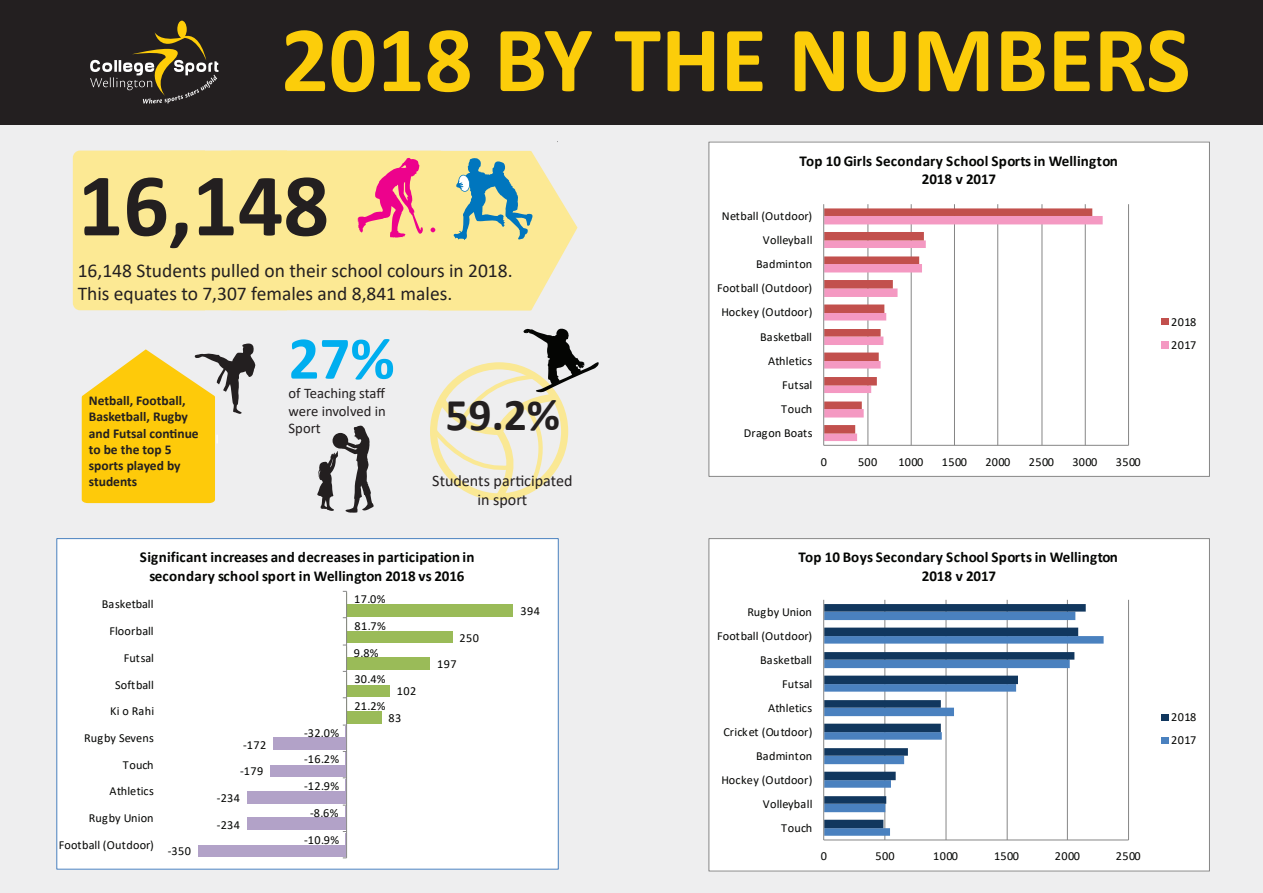
<style>
.page{position:relative;width:1263px;height:893px;background:#eeeeef}
.page>*{position:absolute;margin:0;border:0;box-sizing:border-box;transform-origin:0 0}
.t1{font:700 94.5px "Calibri";color:#fccd0a}
.t2{font:700 90px "Calibri";color:#231f20}
.t3{font:700 60.9px "Calibri";color:#00aeef}
.t4{font:700 45.6px "Calibri";color:#231f20}
.t5{font:19.5px/23.4px "Calibri";color:#231f20}
.t6{font:16.05px/19.4px "Calibri";color:#231f20;text-align:center}
.t7{font:700 15px/18.9px "Calibri";letter-spacing:.005em;color:#040503;text-align:center}
.t8{font:14.55px/17.5px "Calibri";color:#231f20;text-align:justify}
.t9{font:700 13.5px/16.2px "Calibri";color:#231f20}
.t10{font:12.3px/26.7px "Calibri";letter-spacing:.015em;color:#040503}
</style>
<div class="page">
<div style="left:0;top:0;width:1263px;height:124px;background:#231f20"></div>
<svg style="left:90px;top:21px;width:128px;height:83px"></svg>
<svg style="left:82px;top:343px;width:174px;height:160px"></svg>
<svg style="left:430px;top:329px;width:169px;height:171px"></svg>
<svg style="left:286px;top:151px;width:291px;height:160px;background:#fae99b"></svg>
<svg style="left:555px;top:151px;width:3px;height:37px"></svg>
<svg style="left:453px;top:158px;width:80px;height:82px;background:#a3c0a4"></svg>
<svg style="left:358px;top:157px;width:65px;height:80px;background:#f69591"></svg>
<svg style="left:431px;top:228px;width:4px;height:4px"></svg>
<div style="left:73px;top:151px;width:213px;height:160px;background:#fce994"></div>
<div style="left:558px;top:138px;width:73px;height:57px;background:#eeeeef"></div>
<svg style="left:317px;top:426px;width:57px;height:87px"></svg>
<div style="left:709px;top:142px;width:500px;height:335px;background:#fff"></div>
<hr style="left:867px;top:204px;width:1px;height:241px;background:#868686">
<hr style="left:911px;top:204px;width:1px;height:241px;background:#868686">
<hr style="left:954px;top:204px;width:1px;height:241px;background:#868686">
<hr style="left:997px;top:204px;width:1px;height:241px;background:#868686">
<hr style="left:1041px;top:204px;width:1px;height:241px;background:#868686">
<hr style="left:1085px;top:204px;width:1px;height:241px;background:#868686">
<hr style="left:1128px;top:204px;width:1px;height:241px;background:#868686">
<svg style="left:824px;top:216px;width:279px;height:225px"></svg>
<svg style="left:824px;top:208px;width:268px;height:226px"></svg>
<hr style="left:824px;top:445px;width:304px;height:1px;background:#868686">
<hr style="left:823px;top:204px;width:1px;height:241px;background:#868686">
<div style="left:1161px;top:319px;width:7px;height:6px;background:#c2504d"></div>
<div style="left:1161px;top:341px;width:7px;height:8px;background:#f499c2"></div>
<div style="left:709px;top:538px;width:500px;height:333px;background:#fff"></div>
<hr style="left:884px;top:600px;width:1px;height:240px;background:#868686">
<hr style="left:945px;top:600px;width:1px;height:240px;background:#868686">
<hr style="left:1007px;top:600px;width:1px;height:240px;background:#868686">
<hr style="left:1067px;top:600px;width:1px;height:240px;background:#868686">
<hr style="left:1128px;top:600px;width:1px;height:240px;background:#868686">
<svg style="left:824px;top:636px;width:279px;height:200px"></svg>
<svg style="left:824px;top:604px;width:262px;height:224px"></svg>
<hr style="left:824px;top:839px;width:304px;height:1px;background:#868686">
<hr style="left:823px;top:600px;width:1px;height:240px;background:#868686">
<div style="left:1161px;top:714px;width:7px;height:7px;background:#11375e"></div>
<div style="left:1161px;top:737px;width:7px;height:6px;background:#4a81bf"></div>
<div style="left:57px;top:538px;width:501px;height:332px;background:#fff"></div>
<div style="left:346px;top:604px;width:167px;height:12px;background:#9abb58"></div>
<div style="left:346px;top:631px;width:106px;height:12px;background:#9abb58"></div>
<div style="left:346px;top:658px;width:84px;height:12px;background:#9abb58"></div>
<div style="left:346px;top:685px;width:43px;height:11px;background:#9abb58"></div>
<div style="left:346px;top:711px;width:36px;height:13px;background:#9abb58"></div>
<div style="left:274px;top:738px;width:72px;height:12px;background:#b2a2c8"></div>
<div style="left:271px;top:765px;width:75px;height:11px;background:#b2a2c8"></div>
<div style="left:247px;top:791px;width:99px;height:13px;background:#b2a2c8"></div>
<div style="left:247px;top:818px;width:99px;height:12px;background:#b2a2c8"></div>
<div style="left:198px;top:845px;width:148px;height:11px;background:#b2a2c8"></div>
<hr style="left:346px;top:591px;width:1px;height:267px;background:#868686">
<svg style="left:343px;top:725px;width:3px;height:13px"></svg>
<svg style="left:343px;top:751px;width:3px;height:14px"></svg>
<svg style="left:343px;top:777px;width:3px;height:14px"></svg>
<svg style="left:343px;top:805px;width:3px;height:13px"></svg>
<svg style="left:343px;top:831px;width:3px;height:14px"></svg>
<h1 class="t1" style="left:281px;top:27px;width:911px">2018 BY THE NUMBERS</h1>
<h2 class="t2" style="left:78px;top:174px;width:253px">16,148</h2>
<h3 class="t5" style="left:78px;top:258px;width:436px">16,148 Students pulled on their school colours in 2018.<br>This equates to 7,307 females and 8,841 males.</h3>
<h3 class="t3" style="left:289px;top:337px;width:108px">27%</h3>
<p class="t8" style="left:289px;top:384px;width:99px">of Teaching staff were involved in Sport</p>
<p class="t9" style="left:89px;top:394px;width:111px">Netball, Football,<br>Basketball, Rugby and Futsal continue to be the top 5 sports played by students</p>
<h3 class="t4" style="left:445px;top:399px;width:116px">59.2%</h3>
<h3 class="t6" style="left:432px;top:470px;width:142px">Students participated in sport</h3>
<p class="t7" style="left:140px;top:548px;width:336px">Significant increases and decreases in participation in secondary school sport in Wellington 2018 vs 2016</p>
<p class="t10" style="left:59px;top:591px;width:97px;text-align:right">Basketball<br>Floorball<br>Futsal<br>Softball<br>Ki o Rahi<br>Rugby Sevens<br>Touch<br>Athletics<br>Rugby Union<br>Football (Outdoor)</p>
<p class="t10" style="left:168px;top:838px;width:25px">-350</p>
<p class="t10" style="left:240px;top:731px;width:28px">-172 -179</p>
<p class="t10" style="left:217px;top:784px;width:25px">-234 -234</p>
<p class="t10" style="left:304px;top:719px;width:37px;text-align:center">-32.0% -16.2% -12.9% -8.6% -10.9%</p>
<p class="t10" style="left:354px;top:585px;width:33px">17.0%<br>81.7%<br>9.8%<br>30.4%<br>21.2%</p>
<p class="t10" style="left:389px;top:677px;width:29px;text-indent:8px">102<br>83</p>
<p class="t10" style="left:460px;top:624px;width:21px">250</p>
<p class="t10" style="left:437px;top:651px;width:21px">197</p>
<p class="t10" style="left:520px;top:597px;width:21px">394</p>
<p class="t7" style="left:799px;top:152px;width:320px">Top 10 Girls Secondary School Sports in Wellington<br>2018 v 2017</p>
<p class="t10" style="left:722px;top:202px;width:92px">Netball (Outdoor)</p>
<p class="t10" style="left:763px;top:226px;width:51px">Volleyball</p>
<p class="t10" style="left:756px;top:250px;width:58px">Badminton</p>
<p class="t10" style="left:717px;top:275px;width:96px">Football (Outdoor)</p>
<p class="t10" style="left:721px;top:299px;width:93px">Hockey (Outdoor)</p>
<p class="t10" style="left:760px;top:323px;width:53px">Basketball</p>
<p class="t10" style="left:768px;top:347px;width:46px">Athletics</p>
<p class="t10" style="left:782px;top:371px;width:32px">Futsal</p>
<p class="t10" style="left:781px;top:395px;width:32px">Touch</p>
<p class="t10" style="left:744px;top:419px;width:70px">Dragon Boats</p>
<p class="t10" style="left:821px;top:448px;width:8px">0</p>
<p class="t10" style="left:858px;top:448px;width:21px">500</p>
<p class="t10" style="left:898px;top:448px;width:27px">1000</p>
<p class="t10" style="left:942px;top:448px;width:27px">1500</p>
<p class="t10" style="left:985px;top:448px;width:27px">2000</p>
<p class="t10" style="left:1029px;top:448px;width:27px">2500</p>
<p class="t10" style="left:1072px;top:448px;width:27px">3000</p>
<p class="t10" style="left:1116px;top:448px;width:27px">3500</p>
<p class="t10" style="left:1171px;top:310px;width:27px;line-height:22.6px">2018<br>2017</p>
<p class="t7" style="left:798px;top:548px;width:321px">Top 10 Boys Secondary School Sports in Wellington<br>2018 v 2017</p>
<p class="t10" style="left:747px;top:598px;width:66px">Rugby Union</p>
<p class="t10" style="left:717px;top:622px;width:96px">Football (Outdoor)</p>
<p class="t10" style="left:760px;top:646px;width:53px">Basketball</p>
<p class="t10" style="left:782px;top:670px;width:32px">Futsal</p>
<p class="t10" style="left:768px;top:694px;width:46px">Athletics</p>
<p class="t10" style="left:723px;top:718px;width:91px">Cricket (Outdoor)</p>
<p class="t10" style="left:756px;top:742px;width:58px">Badminton</p>
<p class="t10" style="left:721px;top:766px;width:93px">Hockey (Outdoor)</p>
<p class="t10" style="left:763px;top:790px;width:51px">Volleyball</p>
<p class="t10" style="left:781px;top:814px;width:32px">Touch</p>
<p class="t10" style="left:821px;top:842px;width:8px">0</p>
<p class="t10" style="left:875px;top:842px;width:21px">500</p>
<p class="t10" style="left:933px;top:842px;width:27px">1000</p>
<p class="t10" style="left:994px;top:842px;width:27px">1500</p>
<p class="t10" style="left:1055px;top:842px;width:27px">2000</p>
<p class="t10" style="left:1116px;top:842px;width:27px">2500</p>
<p class="t10" style="left:1171px;top:706px;width:27px;line-height:22.6px">2018<br>2017</p>
</div>
